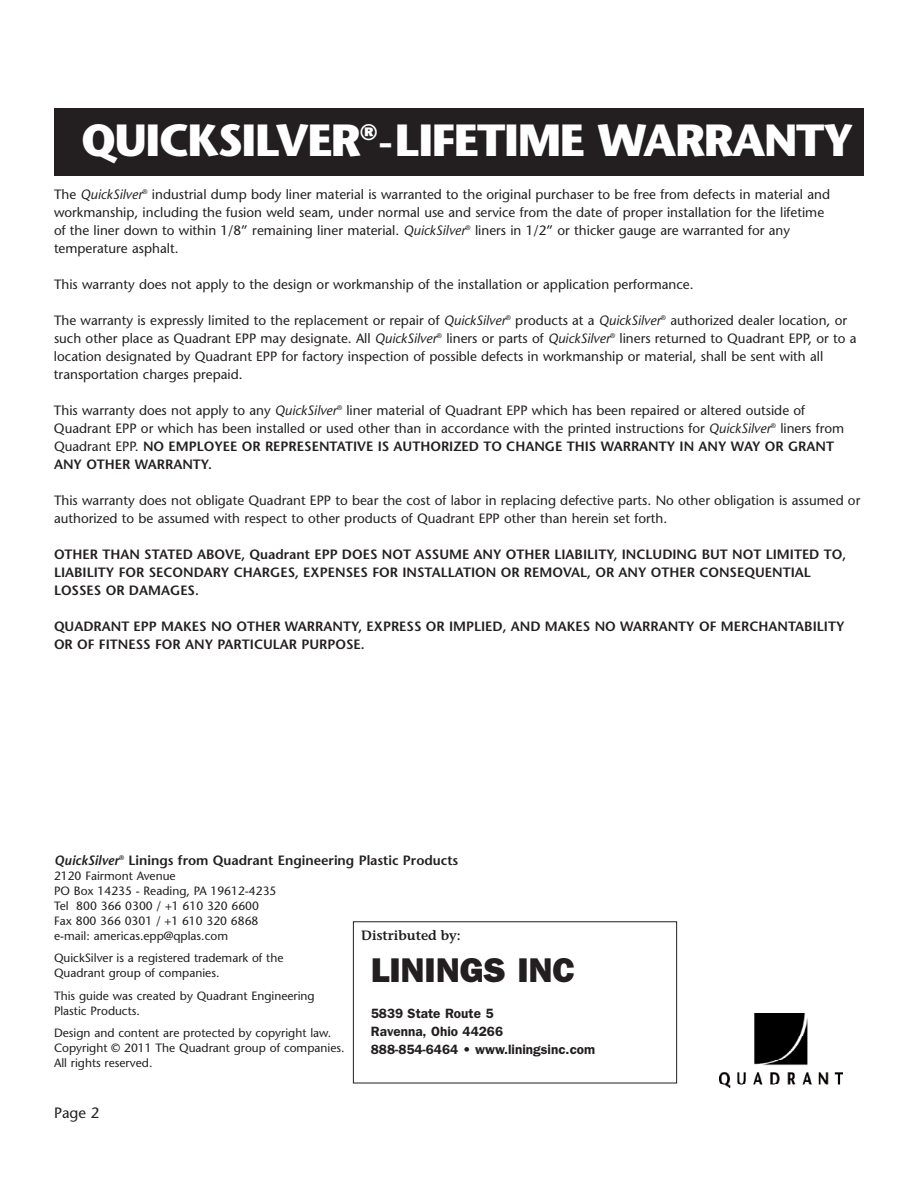
<style>
.page{position:relative;width:918px;height:1188px;background:#fff}
.page>*{position:absolute;margin:0;border:0;box-sizing:border-box;transform-origin:0 0}
.t1{font:700 45px "Stone Sans";letter-spacing:-.03em;color:#fff}
.t2{font:800 34.5px "Franklin Gothic";color:#231f20}
.t3{font:15px "Stone Sans";color:#231f20}
.t4{font:13.5px/18px "Stone Sans";color:#231f20}
.t5{font:600 13.5px/18px "Stone Sans";color:#231f20}
.t6{font:600 13.5px/18px "Franklin Gothic";color:#231f20}
.t7{font:600 13.5px "Stone Informal";color:#231f20}
.t8{font:12px/15px "Stone Sans";color:#231f20}
.s1{font-style:italic}
.s2{font-weight:600}
</style>
<div class="page">
<div style="left:54px;top:108px;width:810px;height:68px;background:#231f20"></div>
<img style="left:754px;top:1013px;width:54px;height:24px">
<img style="left:720px;top:1037px;width:123px;height:50px">
<div style="left:353px;top:921px;width:324px;height:162px;border:1px solid #231f20"></div>
<h1 class="t1" style="left:81px;top:123px;width:774px">QUICKSILVER<sup>®</sup>-LIFETIME WARRANTY</h1>
<p class="t4" style="left:54px;top:187px;width:778px">The <span class="s1">QuickSilver</span><sup>®</sup> industrial dump body liner material is warranted to the original purchaser to be free from defects in material and workmanship, including the fusion weld seam, under normal use and service from the date of proper installation for the lifetime of the liner down to within 1/8” remaining liner material. <span class="s1">QuickSilver</span><sup>®</sup> liners in 1/2” or thicker gauge are warranted for any temperature asphalt.</p>
<p class="t4" style="left:54px;top:277px;width:641px">This warranty does not apply to the design or workmanship of the installation or application performance.</p>
<p class="t4" style="left:54px;top:313px;width:804px">The warranty is expressly limited to the replacement or repair of <span class="s1">QuickSilver</span><sup>®</sup> products at a <span class="s1">QuickSilver</span><sup>®</sup> authorized dealer location, or such other place as Quadrant EPP may designate. All <span class="s1">QuickSilver</span><sup>®</sup> liners or parts of <span class="s1">QuickSilver</span><sup>®</sup> liners returned to Quadrant EPP, or to a location designated by Quadrant EPP for factory inspection of possible defects in workmanship or material, shall be sent with all transportation charges prepaid.</p>
<p class="t4" style="left:54px;top:403px;width:792px">This warranty does not apply to any <span class="s1">QuickSilver</span><sup>®</sup> liner material of Quadrant EPP which has been repaired or altered outside of Quadrant EPP or which has been installed or used other than in accordance with the printed instructions for <span class="s1">QuickSilver</span><sup>®</sup> liners from Quadrant EPP. <span class="s2">NO EMPLOYEE OR REPRESENTATIVE IS AUTHORIZED TO CHANGE THIS WARRANTY IN ANY WAY OR GRANT ANY OTHER WARRANTY.</span></p>
<p class="t4" style="left:54px;top:493px;width:808px">This warranty does not obligate Quadrant EPP to bear the cost of labor in replacing defective parts. No other obligation is assumed or authorized to be assumed with respect to other products of Quadrant EPP other than herein set forth.</p>
<p class="t5" style="left:54px;top:547px;width:794px">OTHER THAN STATED ABOVE, Quadrant EPP DOES NOT ASSUME ANY OTHER LIABILITY, INCLUDING BUT NOT LIMITED TO,<br>LIABILITY FOR SECONDARY CHARGES, EXPENSES FOR INSTALLATION OR REMOVAL, OR ANY OTHER CONSEQUENTIAL<br>LOSSES OR DAMAGES.</p>
<p class="t5" style="left:54px;top:619px;width:792px">QUADRANT EPP MAKES NO OTHER WARRANTY, EXPRESS OR IMPLIED, AND MAKES NO WARRANTY OF MERCHANTABILITY<br>OR OF FITNESS FOR ANY PARTICULAR PURPOSE.</p>
<p class="t5" style="left:54px;top:853px;width:406px"><span class="s1">QuickSilver</span><sup>®</sup> Linings from Quadrant Engineering Plastic Products</p>
<p class="t8" style="left:54px;top:870px;width:224px">2120 Fairmont Avenue<br>PO Box 14235 - Reading, PA 19612-4235<br>Tel 800 366 0300 / +1 610 320 6600<br>Fax 800 366 0301 / +1 610 320 6868 e-mail: americas.epp@qplas.com</p>
<p class="t8" style="left:54px;top:952px;width:231px">QuickSilver is a registered trademark of the<br>Quadrant group of companies.</p>
<p class="t8" style="left:54px;top:990px;width:262px">This guide was created by Quadrant Engineering<br>Plastic Products.</p>
<p class="t8" style="left:54px;top:1027px;width:292px">Design and content are protected by copyright law.<br>Copyright © 2011 The Quadrant group of companies.<br>All rights reserved.</p>
<p class="t7" style="left:361px;top:930px;width:101px">Distributed by:</p>
<h2 class="t2" style="left:371px;top:949px;width:206px">LININGS INC</h2>
<p class="t6" style="left:371px;top:1004px;width:226px">5839 State Route 5<br>Ravenna, Ohio 44266<br>888-854-6464 • www.liningsinc.com</p>
<p class="t3" style="left:54px;top:1107px;width:47px">Page 2</p>
</div>
